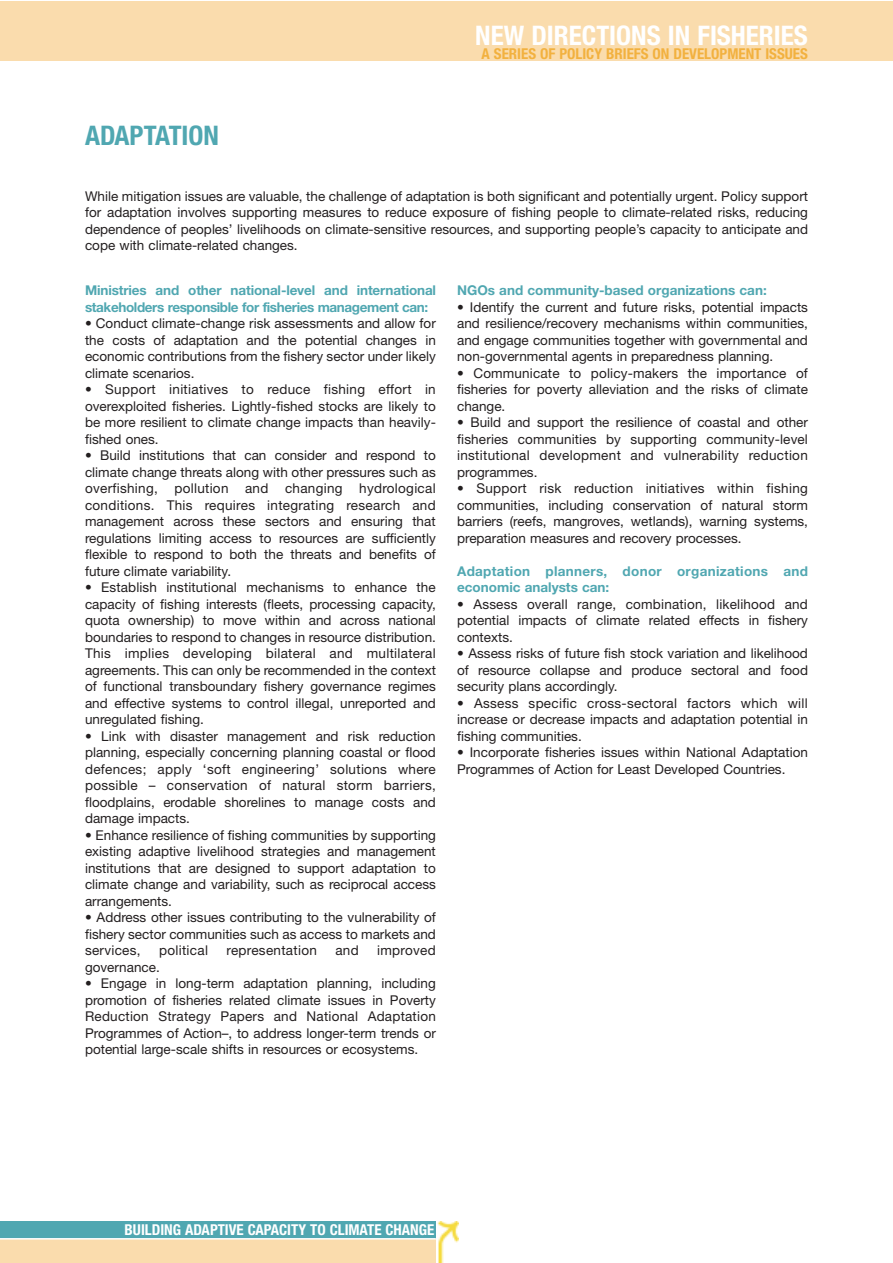
<style>
.page{position:relative;width:893px;height:1263px;background:#fff}
.page>*{position:absolute;margin:0;border:0;box-sizing:border-box;transform-origin:0 0}
.t1{font:700 condensed 27px "Helvetica Neue";color:#fff}
.t2{font:700 condensed 27px "Helvetica Neue";color:#50a7b1}
.t3{font:700 condensed 15px "Helvetica Neue";color:#f2b13f}
.t4{font:700 condensed 15px "Helvetica Neue";color:#fff}
.t5{font:13.5px/16.5px "Helvetica Neue";color:#231f20;text-align:justify}
.t6{font:700 13.5px/16.5px "Helvetica Neue";letter-spacing:-.03em;color:#50a7b1}
.t7{font:700 13.5px/16.5px "Helvetica Neue";letter-spacing:.02em;color:#50a7b1}
.t8{font:700 13.5px "Helvetica Neue";color:#50a7b1}
.t9{font:13.5px "Helvetica Neue";letter-spacing:.02em;color:#231f20}
</style>
<div class="page">
<div style="left:0;top:1px;width:892px;height:60px;background:#fadcad"></div>
<div style="left:0;top:1239px;width:436px;height:24px;background:#fadcad"></div>
<div style="left:0;top:1222px;width:436px;height:17px;background:#50a7b1"></div>
<hr style="left:0;top:1238px;width:436px;height:1px;background:#fff">
<img style="left:437px;top:1222px;width:22px;height:41px">
<h1 class="t2" style="left:85px;top:126px;width:136px">ADAPTATION</h1>
<h1 class="t1" style="left:475px;top:26px;width:334px">NEW DIRECTIONS IN FISHERIES</h1>
<p class="t3" style="left:482px;top:48px;width:328px">A SERIES OF POLICY BRIEFS ON DEVELOPMENT ISSUES</p>
<p class="t5" style="left:85px;top:190px;width:725px">While mitigation issues are valuable, the challenge of adaptation is both significant and potentially urgent. Policy support for adaptation involves supporting measures to reduce exposure of fishing people to climate-related risks, reducing dependence of peoples’ livelihoods on climate-sensitive resources, and supporting people’s capacity to anticipate and cope with climate-related changes.</p>
<p class="t6" style="left:85px;top:283px;width:353px">Ministries and other national-level and international stakeholders responsible for fisheries management can:</p>
<p class="t5" style="left:85px;top:316px;width:352px">• Conduct climate-change risk assessments and allow for the costs of adaptation and the potential changes in economic contributions from the fishery sector under likely climate scenarios.</p>
<p class="t5" style="left:85px;top:382px;width:352px">• Support initiatives to reduce fishing effort in overexploited fisheries. Lightly-fished stocks are likely to be more resilient to climate change impacts than heavily&shy;fished ones.</p>
<p class="t5" style="left:85px;top:448px;width:352px">• Build institutions that can consider and respond to climate change threats along with other pressures such as overfishing, pollution and changing hydrological conditions. This requires integrating research and management across these sectors and ensuring that regulations limiting access to resources are sufficiently flexible to respond to both the threats and benefits of future climate variability.</p>
<p class="t5" style="left:85px;top:580px;width:352px">• Establish institutional mechanisms to enhance the capacity of fishing interests (fleets, processing capacity, quota ownership) to move within and across national boundaries to respond to changes in resource distribution.<br>This implies developing bilateral and multilateral agreements. This can only be recommended in the context of functional transboundary fishery governance regimes and effective systems to control illegal, unreported and unregulated fishing.</p>
<p class="t5" style="left:85px;top:729px;width:352px">• Link with disaster management and risk reduction planning, especially concerning planning coastal or flood defences; apply ‘soft engineering’ solutions where possible – conservation of natural storm barriers, floodplains, erodable shorelines to manage costs and damage impacts.</p>
<p class="t5" style="left:85px;top:828px;width:352px">• Enhance resilience of fishing communities by supporting existing adaptive livelihood strategies and management institutions that are designed to support adaptation to climate change and variability, such as reciprocal access arrangements.</p>
<p class="t5" style="left:85px;top:910px;width:352px">• Address other issues contributing to the vulnerability of fishery sector communities such as access to markets and services,</p>
<p class="t8" style="left:457px;top:286px;width:311px">NGOs and community-based organizations can:</p>
<p class="t5" style="left:457px;top:300px;width:352px">• Identify the current and future risks, potential impacts and resilience/recovery mechanisms within communities, and engage communities together with governmental and non-governmental agents in preparedness planning.</p>
<p class="t5" style="left:457px;top:366px;width:352px">• Communicate to policy-makers the importance of fisheries for poverty alleviation and the risks of climate change.</p>
<p class="t5" style="left:457px;top:415px;width:352px">• Build and support the resilience of coastal and other fisheries communities by supporting community-level institutional development and vulnerability reduction programmes.</p>
<p class="t5" style="left:457px;top:481px;width:352px">• Support risk reduction initiatives within fishing communities, including conservation of natural storm barriers (reefs, mangroves, wetlands), warning systems, preparation measures and recovery processes.</p>
<p class="t7" style="left:457px;top:564px;width:352px">Adaptation planners, donor organizations and economic analysts can:</p>
<p class="t5" style="left:457px;top:597px;width:352px">• Assess overall range, combination, likelihood and potential impacts of climate related effects in fishery contexts.</p>
<p class="t5" style="left:457px;top:646px;width:352px">• Assess risks of future fish stock variation and likelihood of resource collapse and produce sectoral and food security plans accordingly.</p>
<p class="t5" style="left:457px;top:696px;width:352px">• Assess specific cross-sectoral factors which will increase or decrease impacts and adaptation potential in fishing communities.</p>
<p class="t5" style="left:457px;top:745px;width:352px">• Incorporate fisheries issues within National Adaptation<br>Programmes of Action for Least Developed Countries.</p>
<p class="t9" style="left:159px;top:946px;width:50px">political</p>
<p class="t9" style="left:226px;top:946px;width:92px">representation</p>
<p class="t5" style="left:335px;top:943px;width:25px">and</p>
<p class="t9" style="left:377px;top:946px;width:60px">improved</p>
<p class="t5" style="left:85px;top:960px;width:76px">governance.</p>
<p class="t5" style="left:85px;top:976px;width:352px">• Engage in long-term adaptation planning, including promotion of fisheries related climate issues in Poverty Reduction Strategy Papers and National Adaptation Programmes of Action–, to address longer-term trends or potential large-scale shifts in resources or ecosystems.</p>
<p class="t4" style="left:125px;top:1224px;width:311px">BUILDING ADAPTIVE CAPACITY TO CLIMATE CHANGE</p>
</div>
